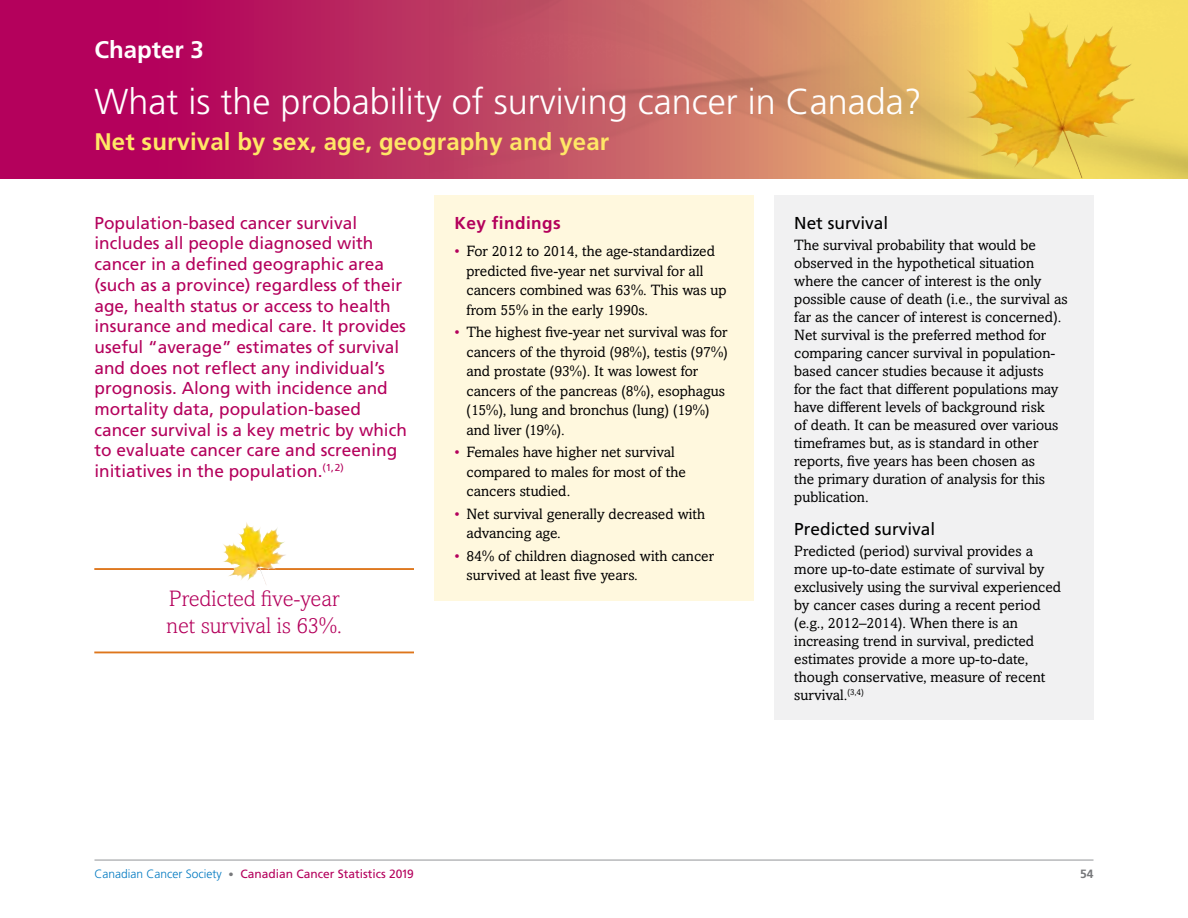
<style>
.page{position:relative;width:1188px;height:918px;background:#fff}
.page>*{position:absolute;margin:0;border:0;box-sizing:border-box;transform-origin:0 0}
.t1{font:300 36px "Frutiger LT Std";color:#fff}
.t2{font:700 24px "Frutiger LT Std";letter-spacing:.005em;color:#ffe766}
.t3{font:700 24px "Frutiger LT Std";color:#fff}
.t4{font:300 22.5px/27px "Amasis MT Pro";color:#b4015c}
.t5{font:17.25px/20.7px "Frutiger LT Std";color:#b4015c}
.t6{font:17.25px "Frutiger LT Std";color:#000}
.t7{font:700 17.25px "Frutiger LT Std";letter-spacing:.025em;color:#b4015c}
.t8{font:15px/18px "Amasis MT Pro";color:#000}
.t9{font:12px "Frutiger LT Std";color:#b4015c}
.t10{font:700 12px "Frutiger LT Std";color:#77787b}
.s1{color:#b4015c}
.s2{font-weight:300;color:#0079c1}
.s3{font-weight:300;font-size:10.5px;color:#77787b}
</style>
<div class="page">
<hr style="left:94px;top:860px;width:1000px;height:1px;background:#939598">
<svg style="left:0;top:0;width:429px;height:178px;background:#b5115d"></svg>
<img style="left:429px;top:0;width:759px;height:178px">
<img style="left:966px;top:12px;width:64px;height:145px">
<div style="left:434px;top:196px;width:320px;height:405px;background:#fff8de"></div>
<hr style="left:94px;top:568px;width:320px;height:2px;background:#de761c">
<hr style="left:94px;top:652px;width:320px;height:1px;background:#de761c">
<img style="left:222px;top:527px;width:24px;height:50px">
<div style="left:774px;top:196px;width:320px;height:524px;background:#f1f1f2"></div>
<h2 class="t3" style="left:94px;top:35px;width:111px">Chapter 3</h2>
<h1 class="t1" style="left:94px;top:82px;width:829px">What is the probability of surviving cancer in Canada?</h1>
<h2 class="t2" style="left:94px;top:128px;width:516px">Net survival by sex, age, geography and year</h2>
<p class="t5" style="left:94px;top:212px;width:314px">Population-based cancer survival includes all people diagnosed with cancer in a defined geographic area (such as a province) regardless of their age, health status or access to health insurance and medical care. It provides useful “average” estimates of survival and does not reflect any individual’s prognosis. Along with incidence and mortality data, population-based cancer survival is a key metric by which to evaluate cancer care and screening initiatives in the population.<sup>(1,2)</sup></p>
<p class="t7" style="left:454px;top:213px;width:108px">Key findings</p>
<p class="t8" style="left:466px;top:242px;width:262px;line-height:19.5px;text-indent:-12px"><span class="s1">•</span> For 2012 to 2014, the age-standardized predicted five-year net survival for all cancers combined was 63%. This was up from 55% in the early 1990s.</p>
<p class="t8" style="left:466px;top:323px;width:263px;line-height:19.5px;text-indent:-12px"><span class="s1">•</span> The highest five-year net survival was for cancers of the thyroid (98%), testis (97%) and prostate (93%). It was lowest for cancers of the pancreas (8%), esophagus (15%), lung and bronchus (lung) (19%) and liver (19%).</p>
<p class="t8" style="left:466px;top:443px;width:221px;line-height:19.5px;text-indent:-12px"><span class="s1">•</span> Females have higher net survival compared to males for most of the cancers studied.</p>
<p class="t8" style="left:466px;top:504px;width:240px;line-height:19.5px;text-indent:-12px"><span class="s1">•</span> Net survival generally decreased with advancing age.</p>
<p class="t8" style="left:466px;top:546px;width:249px;line-height:19.5px;text-indent:-12px"><span class="s1">•</span> 84% of children diagnosed with cancer survived at least five years.</p>
<h3 class="t4" style="left:167px;top:585px;width:174px">Predicted five-year net survival is 63%.</h3>
<p class="t6" style="left:794px;top:213px;width:95px">Net survival</p>
<p class="t8" style="left:794px;top:236px;width:275px">The survival probability that would be observed in the hypothetical situation where the cancer of interest is the only possible cause of death (i.e., the survival as far as the cancer of interest is concerned).<br>Net survival is the preferred method for comparing cancer survival in population&shy;based cancer studies because it adjusts<br>for the fact that different populations may have different levels of background risk<br>of death. It can be measured over various timeframes but, as is standard in other reports, five years has been chosen as<br>the primary duration of analysis for this publication.</p>
<p class="t6" style="left:794px;top:519px;width:142px">Predicted survival</p>
<p class="t8" style="left:794px;top:542px;width:269px">Predicted (period) survival provides a more up-to-date estimate of survival by exclusively using the survival experienced by cancer cases during a recent period (e.g., 2012–2014). When there is an increasing trend in survival, predicted estimates provide a more up-to-date, though conservative, measure of recent survival.<sup>(3,4)</sup></p>
<p class="t9" style="left:94px;top:867px;width:321px"><span class="s2">Canadian Cancer Society</span> <span class="s3">•</span> Canadian Cancer Statistics 2019</p>
<p class="t10" style="left:1080px;top:866px;width:15px">54</p>
</div>
